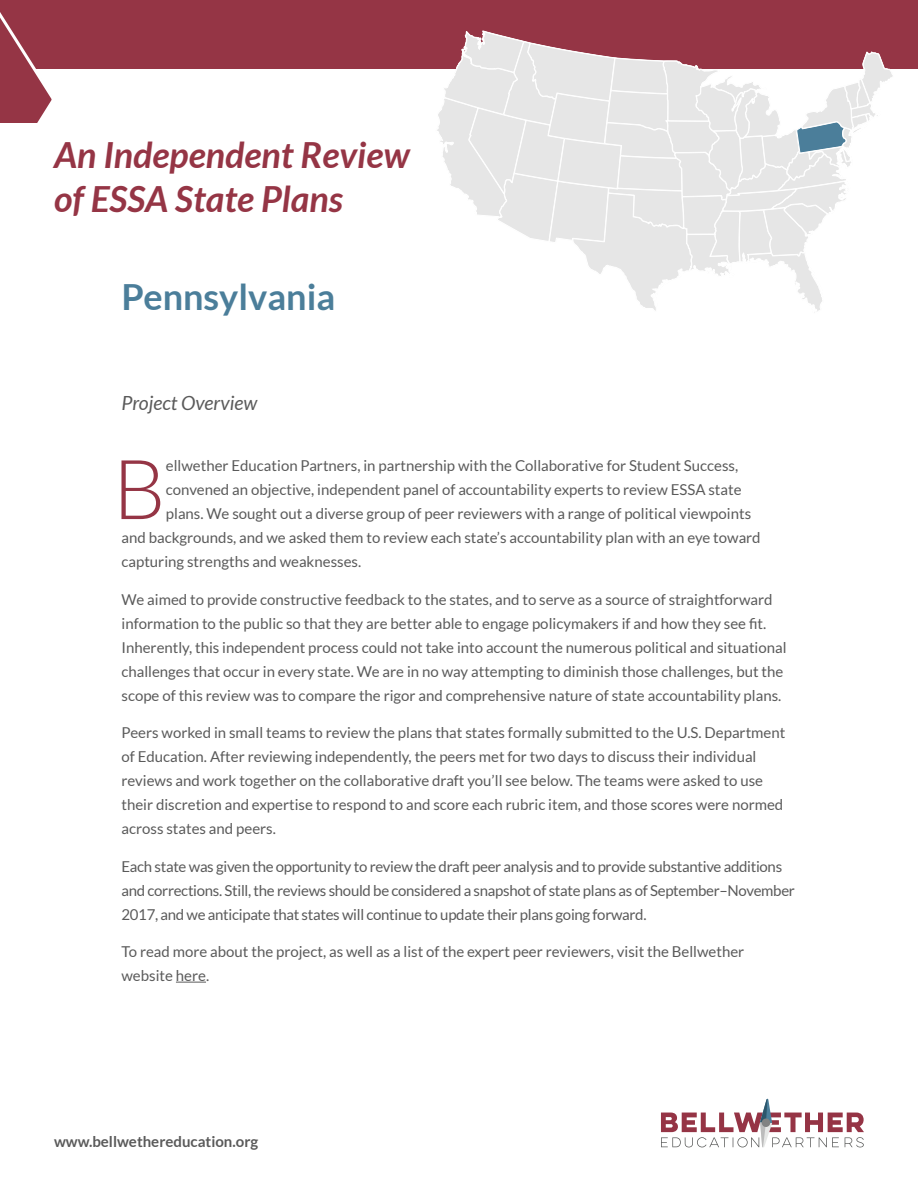
<style>
.page{position:relative;width:918px;height:1188px;background:#fff}
.page>*{position:absolute;margin:0;border:0;box-sizing:border-box;transform-origin:0 0}
.t1{font:300 82.8px "Lato";color:#953545}
.t2{font:italic 700 36px/43.2px "Lato";color:#953545}
.t3{font:700 36px "Lato";color:#4b7e9a}
.Header_3{font:italic 19.5px "Lato";color:#5a5a5a}
.BodyCopy{font:15px/24px "Lato";color:#5a5a5a}
.BodyCopy-2{font:15px/24px "Lato";letter-spacing:-.02em;color:#5a5a5a}
.t4{font:700 15px "Lato";color:#5a5a5a}
</style>
<div class="page">
<svg style="left:661px;top:1099px;width:203px;height:49px"></svg>
<div style="left:56px;top:0;width:862px;height:69px;background:#953545"></div>
<svg style="left:0;top:0;width:56px;height:123px;background:#a24e5c"></svg>
<hr style="left:176px;top:982px;width:30px;height:1px;background:#5a5a5a">
<svg style="left:435px;top:31px;width:459px;height:280px"></svg>
<p class="t2" style="left:54px;top:134px;width:357px">An Independent Review of ESSA State Plans</p>
<p class="t3" style="left:122px;top:276px;width:215px">Pennsylvania</p>
<p class="Header_3" style="left:122px;top:392px;width:137px">Project Overview</p>
<p class="t1" style="left:113px;top:445px;width:55px">B</p>
<p class="BodyCopy" style="left:166px;top:454px;width:574px">ellwether Education Partners, in partnership with the Collaborative for Student Success,</p>
<p class="BodyCopy" style="left:166px;top:478px;width:577px">convened an objective, independent panel of accountability experts to review ESSA state</p>
<p class="BodyCopy" style="left:166px;top:502px;width:587px">plans. We sought out a diverse group of peer reviewers with a range of political viewpoints</p>
<p class="BodyCopy" style="left:122px;top:526px;width:641px">and backgrounds, and we asked them to review each state’s accountability plan with an eye toward</p>
<p class="BodyCopy" style="left:122px;top:550px;width:241px">capturing strengths and weaknesses.</p>
<p class="BodyCopy" style="left:122px;top:587px;width:667px">We aimed to provide constructive feedback to the states, and to serve as a source of straightforward information to the public so that they are better able to engage policymakers if and how they see fit.<br>Inherently, this independent process could not take into account the numerous political and situational challenges that occur in every state. We are in no way attempting to diminish those challenges, but the scope of this review was to compare the rigor and comprehensive nature of state accountability plans.</p>
<p class="BodyCopy" style="left:122px;top:721px;width:665px">Peers worked in small teams to review the plans that states formally submitted to the U.S. Department of Education. After reviewing independently, the peers met for two days to discuss their individual reviews and work together on the collaborative draft you’ll see below. The teams were asked to use their discretion and expertise to respond to and score each rubric item, and those scores were normed across states and peers.</p>
<p class="BodyCopy-2" style="left:122px;top:854px;width:675px">Each state was given the opportunity to review the draft peer analysis and to provide substantive additions and corrections. Still, the reviews should be considered a snapshot of state plans as of September–November<br>2017, and we anticipate that states will continue to update their plans going forward.</p>
<p class="BodyCopy" style="left:122px;top:940px;width:624px">To read more about the project, as well as a list of the expert peer reviewers, visit the Bellwether website here.</p>
<p class="t4" style="left:54px;top:1133px;width:206px">www.bellwethereducation.org</p>
</div>
